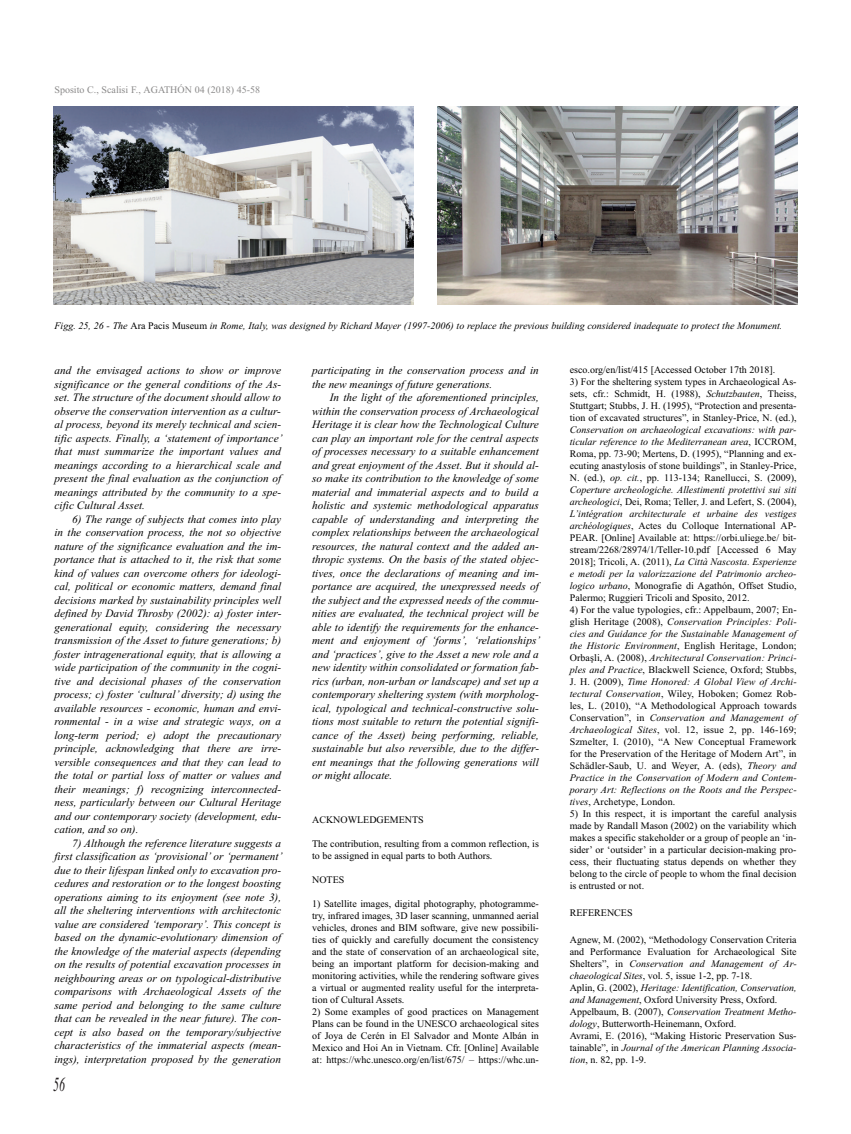
<style>
.page{position:relative;width:851px;height:1134px;background:#fff}
.page>*{position:absolute;margin:0;border:0;box-sizing:border-box;transform-origin:0 0}
.t1{font:italic 20px "Times New Roman";color:#231f20;scale:.6 1}
.t2{font:italic 11.25px/13.5px "Times New Roman";letter-spacing:.005em;color:#000;text-align:justify}
.t3{font:10px/12px "Times New Roman";color:#000;text-align:justify}
.t4{font:italic 10px "Times New Roman";color:#000}
.t5{font:10px "Times New Roman";color:#8a8989}
.s1{font-style:normal}
.s2{font-style:italic}
</style>
<div class="page">
<img style="left:53px;top:106px;width:360px;height:199px">
<img style="left:437px;top:106px;width:360px;height:199px">
<p class="t5" style="left:54px;top:84px;width:207px">Sposito C., Scalisi F., AGATHÓN 04 (2018) 45-58</p>
<p class="t4" style="left:54px;top:319px;width:729px">Figg. 25, 26 - the <span class="s1">Ara Pacis Museum</span> in Rome, Italy, was designed by Richard Mayer (1997-2006) to replace the previous building considered inadequate to protect the Monument.</p>
<p class="t2" style="left:54px;top:364px;width:229px;text-align:left">and the envisaged actions to show or improve significance or the general conditions of the As&shy;set. the structure of the document should allow to observe the conservation intervention as a cultur&shy;al process, beyond its merely technical and scien&shy;tific aspects. Finally, a ‘statement of importance’ that must summarize the important values and meanings according to a hierarchical scale and present the final evaluation as the conjunction of meanings attributed by the community to a spe&shy;cific Cultural Asset.</p>
<p class="t2" style="left:54px;top:512px;width:229px;text-indent:18px">6) the range of subjects that comes into play in the conservation process, the not so objective nature of the significance evaluation and the im&shy;portance that is attached to it, the risk that some kind of values can overcome others for ideologi&shy;cal, political or economic matters, demand final decisions marked by sustainability principles well defined by david throsby (2002): a) foster inter&shy;generational equity, considering the necessary transmission of the Asset to future generations; b) foster intragenerational equity, that is allowing a wide participation of the community in the cogni&shy;tive and decisional phases of the conservation process; c) foster ‘cultural’ diversity; d) using the available resources - economic, human and envi&shy;ronmental - in a wise and strategic ways, on a long-term period; e) adopt the precautionary principle, acknowledging that there are irre&shy;versible consequences and that they can lead to the total or partial loss of matter or values and their meanings; f) recognizing interconnected&shy;ness, particularly between our Cultural Heritage and our contemporary society (development, edu&shy;cation, and so on).</p>
<p class="t2" style="left:54px;top:836px;width:229px;text-indent:18px">7) Although the reference literature suggests a first classification as ‘provisional’ or ‘permanent’ due to their lifespan linked only to excavation pro&shy;cedures and restoration or to the longest boosting operations aiming to its enjoyment (see note 3), all the sheltering interventions with architectonic value are considered ‘temporary’. this concept is based on the dynamic-evolutionary dimension of the knowledge of the material aspects (depending on the results of potential excavation processes in neighbouring areas or on typological-distributive comparisons with Archaeological Assets of the same period and belonging to the same culture that can be revealed in the near future). the con&shy;cept is also based on the temporary/subjective characteristics of the immaterial aspects (mean&shy;ings), interpretation proposed by the generation</p>
<h1 class="t1" style="left:53px;top:1072px;width:21px">56</h1>
<p class="t2" style="left:312px;top:364px;width:228px">participating in the conservation process and in the new meanings of future generations.</p>
<p class="t2" style="left:312px;top:391px;width:229px;text-indent:18px">In the light of the aforementioned principles, within the conservation process of Archaeological Heritage it is clear how the technological Culture can play an important role for the central aspects of processes necessary to a suitable enhancement and great enjoyment of the Asset. but it should al&shy;so make its contribution to the knowledge of some material and immaterial aspects and to build a holistic and systemic methodological apparatus capable of understanding and interpreting the complex relationships between the archaeological resources, the natural context and the added an&shy;thropic systems. on the basis of the stated objec&shy;tives, once the declarations of meaning and im&shy;portance are acquired, the unexpressed needs of the subject and the expressed needs of the commu&shy;nities are evaluated, the technical project will be able to identify the requirements for the enhance&shy;ment and enjoyment of ‘forms’, ‘relationships’ and ‘practices’, give to the Asset a new role and a new identity within consolidated or formation fab&shy;rics (urban, non-urban or landscape) and set up a contemporary sheltering system (with morpholog&shy;ical, typological and technical-constructive solu&shy;tions most suitable to return the potential signifi&shy;cance of the Asset) being performing, reliable, sustainable but also reversible, due to the differ&shy;ent meanings that the following generations will or might allocate.</p>
<p class="t3" style="left:312px;top:813px;width:113px">ACKNOWLEDGEMENTS</p>
<p class="t3" style="left:312px;top:837px;width:228px">The contribution, resulting from a common reflection, is to be assigned in equal parts to both Authors.</p>
<p class="t3" style="left:312px;top:873px;width:34px">NOTES</p>
<p class="t3" style="left:312px;top:897px;width:228px">1) Satellite images, digital photography, photogramme&shy;try, infrared images, 3D laser scanning, unmanned aerial vehicles, drones and BIM software, give new possibili&shy;ties of quickly and carefully document the consistency and the state of conservation of an archaeological site, being an important platform for decision-making and monitoring activities, while the rendering software gives a virtual or augmented reality useful for the interpreta&shy;tion of Cultural Assets.</p>
<p class="t3" style="left:312px;top:1005px;width:228px">2) Some examples of good practices on Management Plans can be found in the UNESCO archaeological sites of Joya de Cerén in El Salvador and Monte Albán in Mexico and Hoi An in Vietnam. Cfr. [Online] Available at: https://whc.unesco.org/en/list/675/ – https://whc.un-</p>
<p class="t3" style="left:569px;top:364px;width:207px">esco.org/en/list/415 [Accessed October 17th 2018].</p>
<p class="t3" style="left:569px;top:376px;width:228px">3) For the sheltering system types in Archaeological As&shy;sets, cfr.: Schmidt, H. (1988), <span class="s2">schutzbauten</span>, Theiss, Stuttgart; Stubbs, J. H. (1995), “Protection and presenta&shy;tion of excavated structures”, in Stanley-Price, N. (ed.),</p>
<p class="t3" style="left:569px;top:424px;width:228px"><span class="s2">Conservation on archaeological excavations: with par&shy;ticular reference to the Mediterranean area</span>, ICCROM, Roma, pp. 73-90; Mertens, D. (1995), “Planning and ex&shy;ecuting anastylosis of stone buildings”, in Stanley-Price, N. (ed.), <span class="s2">op. cit.</span>, pp. 113-134; Ranellucci, S. (2009), <span class="s2">Coperture archeologiche. Allestimenti protettivi sui siti archeologici</span>, Dei, Roma; Teller, J. and Lefert, S. (2004), <span class="s2">L’intégration architecturale et urbaine des vestiges archéologiques</span>, Actes du Colloque International AP-PEAR. [Online] Available at: https://orbi.uliege.be/ bit&shy;stream/2268/28974/1/Teller-10.pdf [Accessed 6 May 2018]; Tricoli, A. (2011), <span class="s2">La Città Nascosta. esperienze e metodi per la valorizzazione del Patrimonio archeo&shy;logico urbano</span>, Monografie di Agathón, Offset Studio, Palermo; Ruggieri Tricoli and Sposito, 2012.</p>
<p class="t3" style="left:569px;top:604px;width:229px">4) For the value typologies, cfr.: Appelbaum, 2007; En&shy;glish Heritage (2008), <span class="s2">Conservation Principles: Poli&shy;cies and Guidance for the sustainable Management of the Historic environment</span>, English Heritage, London; Orbaşli, A. (2008), <span class="s2">Architectural Conservation: Princi&shy;ples and Practice</span>, Blackwell Science, Oxford; Stubbs, J. H. (2009), <span class="s2">time Honored: A Global View of Archi&shy;tectural Conservation</span>, Wiley, Hoboken; Gomez Rob&shy;les, L. (2010), “A Methodological Approach towards Conservation”, in <span class="s2">Conservation and Management of Archaeological sites</span>, vol. 12, issue 2, pp. 146-169; Szmelter, I. (2010), “A New Conceptual Framework for the Preservation of the Heritage of Modern Art”, in Schädler-Saub, U. and Weyer, A. (eds), <span class="s2">theory and Practice in the Conservation of Modern and Contem&shy;porary Art: Reflections on the Roots and the Perspec&shy;tives</span>, Archetype, London.</p>
<p class="t3" style="left:569px;top:808px;width:228px">5) In this respect, it is important the careful analysis made by Randall Mason (2002) on the variability which makes a specific stakeholder or a group of people an ‘in&shy;sider’ or ‘outsider’ in a particular decision-making pro&shy;cess, their fluctuating status depends on whether they belong to the circle of people to whom the final decision is entrusted or not.</p>
<p class="t3" style="left:569px;top:907px;width:64px">REFERENCES</p>
<p class="t3" style="left:569px;top:933px;width:229px;text-align:left">Agnew, M. (2002), “Methodology Conservation Criteria and Performance Evaluation for Archaeological Site Shelters”, in <span class="s2">Conservation and Management of Ar&shy;chaeological sites</span>, vol. 5, issue 1-2, pp. 7-18.<br>Aplin, G. (2002), <span class="s2">Heritage: Identification, Conservation, and Management</span>, Oxford University Press, Oxford.<br>Appelbaum, B. (2007), <span class="s2">Conservation treatment Metho&shy;dology</span>, Butterworth-Heinemann, Oxford.<br>Avrami, E. (2016), “Making Historic Preservation Sus&shy;tainable”, in <span class="s2">Journal of the American Planning Associa&shy;tion</span>, n. 82, pp. 1-9.</p>
</div>
